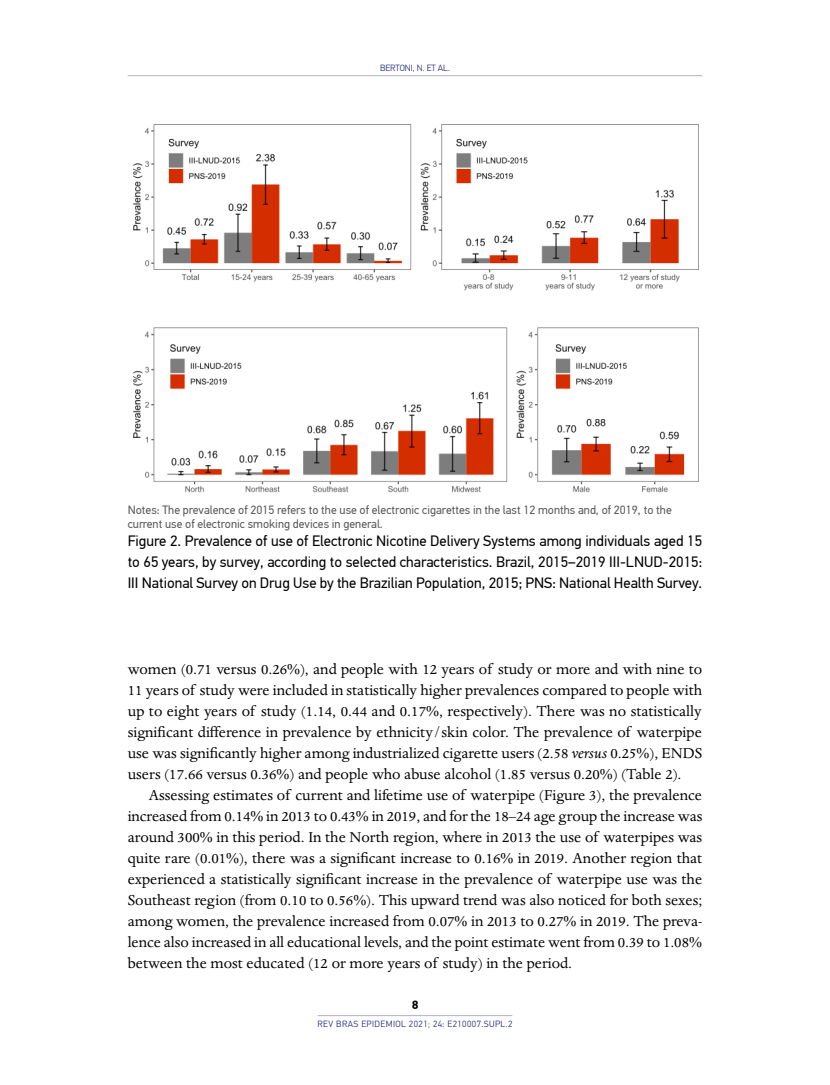
<style>
.page{position:relative;width:830px;height:1085px;background:#fff}
.page>*{position:absolute;margin:0;border:0;box-sizing:border-box;transform-origin:0 0}
.t1{font:16.5px/21px "Dante MT Std";color:#000;text-align:justify}
.t2{font:15px/21px "PF Din Text Pro";color:#000;text-align:justify}
.t3{font:12px/14.4px "PF Din Text Pro";color:#58595b}
.t4{font:700 12px "PF Din Text Pro";color:#000}
.t5{font:300 9px "PF Din Text Pro";letter-spacing:.05em;color:#1d2877}
.t6{font:300 9px "PF Din Text Pro";color:#1d2877}
.s1{font-style:italic}
</style>
<div class="page">
<hr style="left:128px;top:75px;width:574px;height:1px;background:#afaecf">
<hr style="left:317px;top:1015px;width:195px;height:1px;background:#afaecf">
<img style="left:133px;top:124px;width:565px;height:369px">
<p class="t6" style="left:380px;top:63px;width:71px">BERTONI, N. ET AL.</p>
<p class="t3" style="left:128px;top:502px;width:545px">Notes: The prevalence of 2015 refers to the use of electronic cigarettes in the last 12 months and, of 2019, to the current use of electronic smoking devices in general.</p>
<p class="t2" style="left:128px;top:530px;width:576px">Figure 2. Prevalence of use of Electronic Nicotine Delivery Systems among individuals aged 15 to 65 years, by survey, according to selected characteristics. Brazil, 2015–2019 III-LNUD-2015:<br>III National Survey on Drug Use by the Brazilian Population, 2015; PNS: National Health Survey.</p>
<p class="t1" style="left:128px;top:658px;width:576px">women (0.71 versus 0.26%), and people with 12 years of study or more and with nine to 11 years of study were included in statistically higher prevalences compared to people with up to eight years of study (1.14, 0.44 and 0.17%, respectively). There was no statistically significant difference in prevalence by ethnicity/skin color. The prevalence of waterpipe use was significantly higher among industrialized cigarette users (2.58 <span class="s1">versus</span> 0.25%), ENDS users (17.66 versus 0.36%) and people who abuse alcohol (1.85 versus 0.20%) (Table 2).</p>
<p class="t1" style="left:128px;top:784px;width:576px;text-indent:21px">Assessing estimates of current and lifetime use of waterpipe (Figure 3), the prevalence increased from 0.14% in 2013 to 0.43% in 2019, and for the 18–24 age group the increase was around 300% in this period. In the North region, where in 2013 the use of waterpipes was quite rare (0.01%), there was a significant increase to 0.16% in 2019. Another region that experienced a statistically significant increase in the prevalence of waterpipe use was the Southeast region (from 0.10 to 0.56%). This upward trend was also noticed for both sexes; among women, the prevalence increased from 0.07% in 2013 to 0.27% in 2019. The preva&shy;lence also increased in all educational levels, and the point estimate went from 0.39 to 1.08% between the most educated (12 or more years of study) in the period.</p>
<p class="t4" style="left:411px;top:997px;width:8px">8</p>
<p class="t5" style="left:317px;top:1018px;width:196px">REV BRAS EPIDEMIOL 2021; 24: E210007.SUPL.2</p>
</div>
